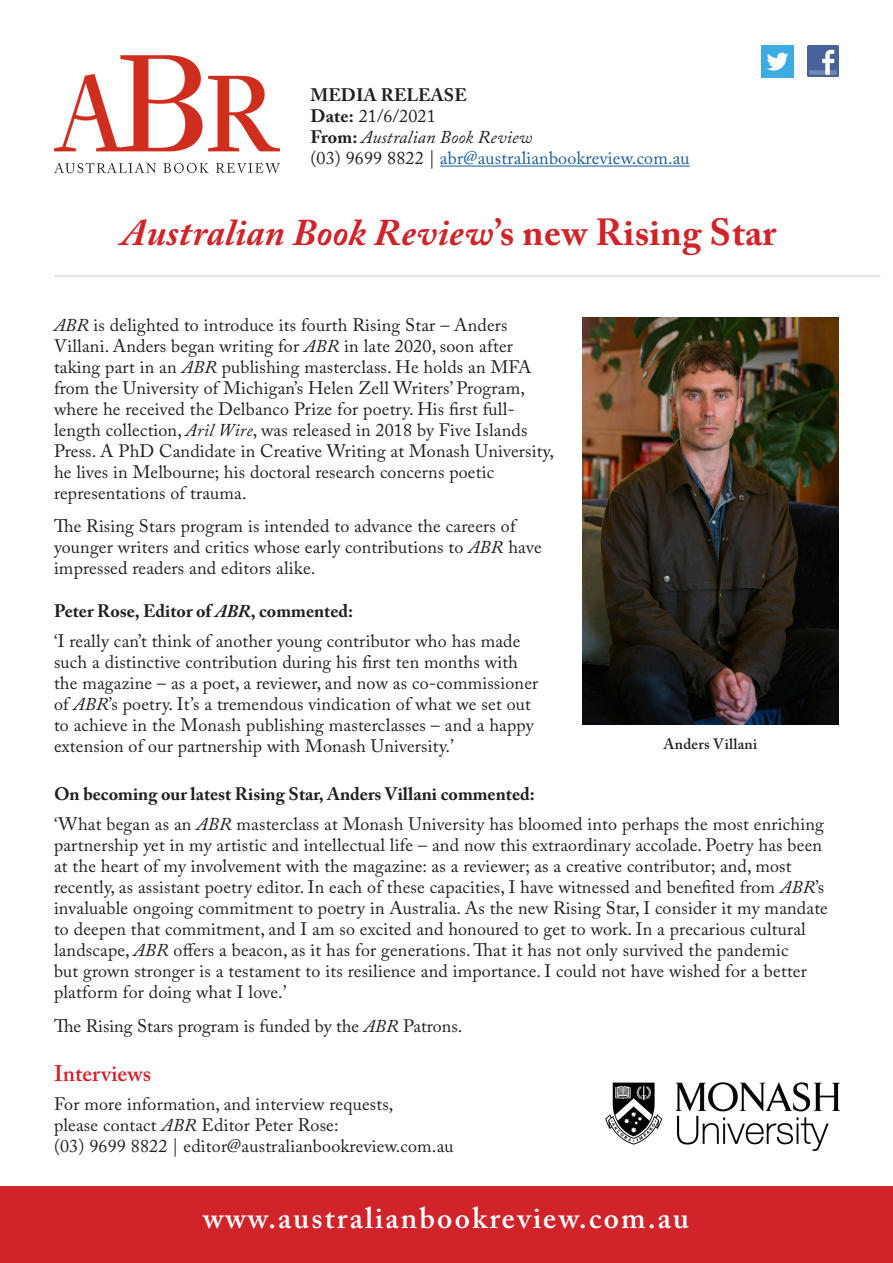
<style>
.page{position:relative;width:893px;height:1263px;background:#fff}
.page>*{position:absolute;margin:0;border:0;box-sizing:border-box;transform-origin:0 0}
.Heading_-_main{font:italic 700 37.5px "Adobe Caslon Pro";letter-spacing:.01em;color:#d1232a}
.t1{font:600 30px "Adobe Caslon Pro";letter-spacing:.07em;color:#fff}
.Heading_-_secondary{font:600 22.5px "Adobe Caslon Pro";color:#d1232a}
.Body_text_-_press_re{font:18px/21px "Adobe Caslon Pro";letter-spacing:.01em;color:#231f20}
.Heading_-_secondary-2{font:700 18px "Adobe Caslon Pro";color:#231f20}
.Body_text_-_press_re-2{font:18px "Adobe Caslon Pro";letter-spacing:.01em;color:#175d9e}
.Bold_style_for__-_X{font:700 18px "Adobe Caslon Pro";color:#231f20}
.Body_text_-_press_re-3{font:italic 18px "Adobe Caslon Pro";letter-spacing:.01em;color:#231f20}
.Body_text_-_press_re-4{font:700 18px "Adobe Caslon Pro";letter-spacing:.01em;color:#231f20}
.Image_caption{font:600 15px "Adobe Caslon Pro";letter-spacing:.02em;color:#231f20}
.s1{font-weight:700}
.s2{font-weight:700;font-style:normal}
.s3{color:#231f20}
.s4{font-style:normal}
.s5{font-style:italic}
</style>
<div class="page">
<img style="left:55px;top:55px;width:224px;height:119px">
<hr style="left:440px;top:166px;width:250px;height:1px;background:#175d9e">
<img style="left:808px;top:46px;width:30px;height:30px">
<img style="left:762px;top:46px;width:31px;height:31px">
<div style="left:51px;top:273px;width:835px;height:10px;background:#231f20;opacity:.55"></div>
<hr style="left:54px;top:276px;width:826px;height:1px;background:#231f20">
<img style="left:583px;top:317px;width:255px;height:407px">
<div style="left:0;top:1186px;width:893px;height:77px;background:#d1232a"></div>
<img style="left:605px;top:1082px;width:236px;height:70px">
<p class="Body_text_-_press_re-4" style="left:310px;top:84px;width:158px">MEDIA RELEASE</p>
<p class="Body_text_-_press_re" style="left:310px;top:106px;width:127px"><span class="s1">Date:</span> 21/6/2021</p>
<p class="Body_text_-_press_re-3" style="left:310px;top:126px;width:223px"><span class="s2">From:</span> Australian Book Review</p>
<p class="Body_text_-_press_re-2" style="left:310px;top:147px;width:381px"><span class="s3">(03) 9699 8822 |</span> abr@australianbookreview.com.au</p>
<p class="Heading_-_main" style="left:121px;top:210px;width:657px">Australian Book Review<span class="s4">’s new Rising Star</span></p>
<p class="Body_text_-_press_re" style="left:54px;top:314px;width:501px"><span class="s5">ABR</span> is delighted to introduce its fourth Rising Star – Anders Villani. Anders began writing for <span class="s5">ABR</span> in late 2020, soon after taking part in an <span class="s5">ABR</span> publishing masterclass. He holds an MFA from the University of Michigan’s Helen Zell Writers’ Program, where he received the Delbanco Prize for poetry. His first full&shy;length collection, <span class="s5">Aril Wire</span>, was released in 2018 by Five Islands Press. A PhD Candidate in Creative Writing at Monash University, he lives in Melbourne; his doctoral research concerns poetic representations of trauma.</p>
<p class="Body_text_-_press_re" style="left:54px;top:516px;width:489px">The Rising Stars program is intended to advance the careers of younger writers and critics whose early contributions to <span class="s5">ABR</span> have impressed readers and editors alike.</p>
<p class="Bold_style_for__-_X" style="left:54px;top:601px;width:301px">Peter Rose, Editor of <span class="s5">ABR</span>, commented:</p>
<p class="Body_text_-_press_re" style="left:54px;top:630px;width:486px">‘I really can’t think of another young contributor who has made such a distinctive contribution during his first ten months with the magazine – as a poet, a reviewer, and now as co-commissioner of <span class="s5">ABR</span>’s poetry. It’s a tremendous vindication of what we set out to achieve in the Monash publishing masterclasses – and a happy extension of our partnership with Monash University.’</p>
<p class="Heading_-_secondary-2" style="left:54px;top:783px;width:482px">On becoming our latest Rising Star, Anders Villani commented:</p>
<p class="Body_text_-_press_re" style="left:54px;top:813px;width:775px">‘What began as an <span class="s5">ABR</span> masterclass at Monash University has bloomed into perhaps the most enriching partnership yet in my artistic and intellectual life – and now this extraordinary accolade. Poetry has been at the heart of my involvement with the magazine: as a reviewer; as a creative contributor; and, most recently, as assistant poetry editor. In each of these capacities, I have witnessed and benefited from <span class="s5">ABR</span>’s invaluable ongoing commitment to poetry in Australia. As the new Rising Star, I consider it my mandate to deepen that commitment, and I am so excited and honoured to get to work. In a precarious cultural landscape, <span class="s5">ABR</span> offers a beacon, as it has for generations. That it has not only survived the pandemic<br>but grown stronger is a testament to its resilience and importance. I could not have wished for a better platform for doing what I love.’</p>
<p class="Body_text_-_press_re" style="left:54px;top:1015px;width:410px">The Rising Stars program is funded by the <span class="s5">ABR</span> Patrons.</p>
<p class="Heading_-_secondary" style="left:54px;top:1060px;width:99px">Interviews</p>
<p class="Body_text_-_press_re" style="left:54px;top:1093px;width:401px">For more information, and interview requests,<br>please contact <span class="s5">ABR</span> Editor Peter Rose:<br>(03) 9699 8822 | editor@australianbookreview.com.au</p>
<p class="Image_caption" style="left:663px;top:735px;width:95px">Anders Villani</p>
<p class="t1" style="left:203px;top:1200px;width:487px">www.australianbookreview.com.au</p>
</div>
